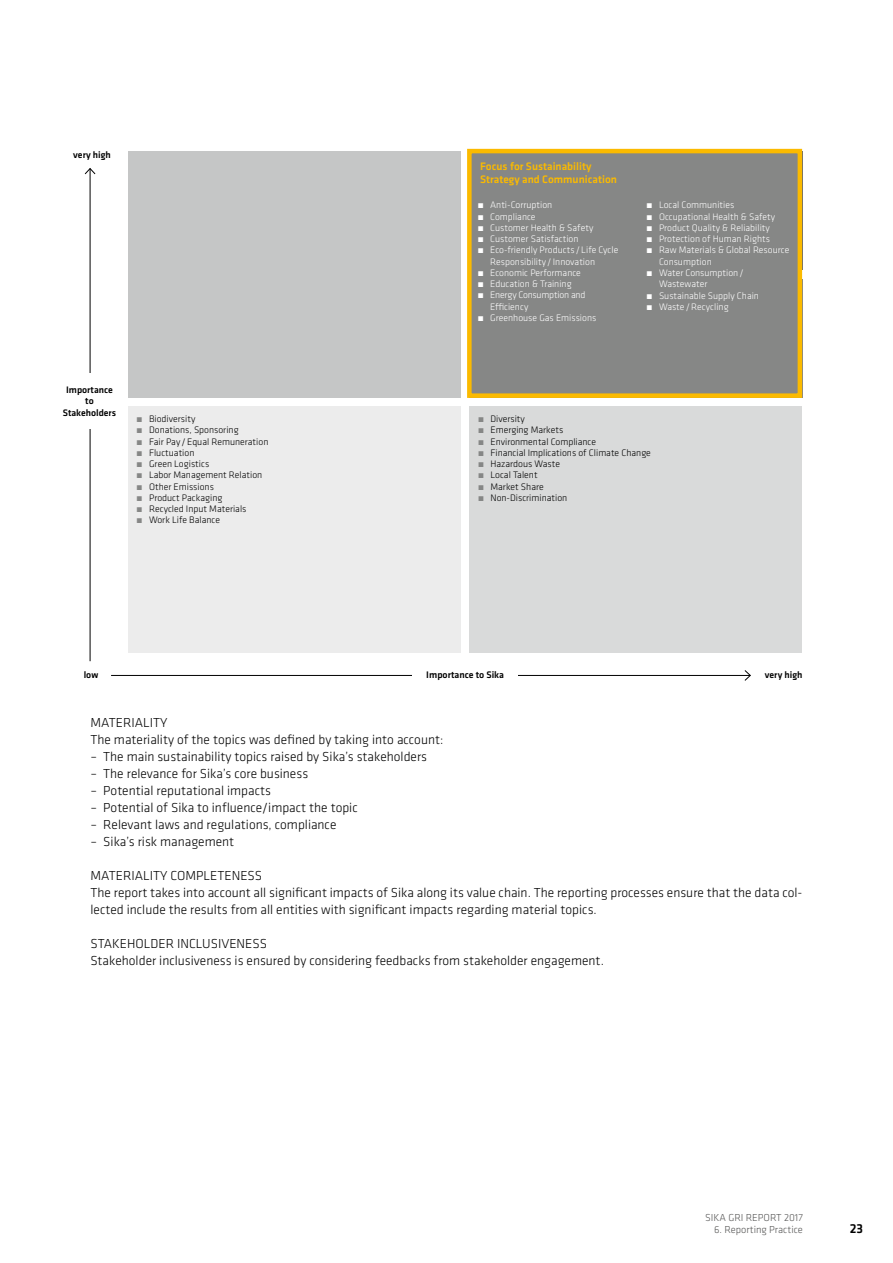
<style>
.page{position:relative;width:893px;height:1263px;background:#fff}
.page>*{position:absolute;margin:0;border:0;box-sizing:border-box;transform-origin:0 0}
.t1{font:300 13.5px/17px "Klavika";color:#000}
.t2{font:500 13.5px "Klavika";color:#000}
.t3{font:500 11.25px/12.8px "Klavika";color:#fbba00}
.t4{font:300 10.5px "Klavika";color:#565655}
.t5{font:500 9.9px "Klavika";color:#000}
.t6{font:300 9.75px "Klavika";color:#fff}
.t7{font:300 9.75px/11.2px "Klavika";color:#000}
.t8{font:500 9.75px/11.2px "Klavika";color:#000;text-align:center}
.t9{font:300 9.75px "Klavika";letter-spacing:-.02em;color:#fff}
.s1{color:#868786}
</style>
<div class="page">
<div style="left:469px;top:406px;width:333px;height:247px;background:#d9dada"></div>
<div style="left:128px;top:406px;width:333px;height:247px;background:#ececec"></div>
<div style="left:128px;top:151px;width:333px;height:247px;background:#c5c6c6"></div>
<div style="left:469px;top:151px;width:333px;height:247px;background:#868786"></div>
<div style="left:467px;top:149px;width:335px;height:249px;border:4px solid #fbba00"></div>
<hr style="left:90px;top:169px;width:1px;height:492px;background:#000">
<svg style="left:84px;top:168px;width:12px;height:7px"></svg>
<hr style="left:111px;top:675px;width:639px;height:1px;background:#000">
<svg style="left:744px;top:670px;width:7px;height:11px"></svg>
<div style="left:412px;top:661px;width:106px;height:17px;background:#fff"></div>
<div style="left:55px;top:373px;width:69px;height:55px;background:#fff"></div>
<p class="t8" style="left:73px;top:149px;width:39px">very high</p>
<p class="t8" style="left:63px;top:384px;width:55px">Importance to<br>Stakeholders</p>
<p class="t7" style="left:136px;top:413px;width:134px"><span class="s1">́</span> Biodiversity<br><span class="s1">́</span> Donations, Sponsoring<br><span class="s1">́</span> Fair Pay /Equal Remuneration <span class="s1">́</span> Fluctuation<br><span class="s1">́</span> Green Logistics<br><span class="s1">́</span> Labor Management Relation <span class="s1">́</span> Other Emissions<br><span class="s1">́</span> Product Packaging<br><span class="s1">́</span> Recycled Input Materials<br><span class="s1">́</span> Work Life Balance</p>
<p class="t3" style="left:480px;top:160px;width:138px">Focus for Sustainability<br>Strategy and Communication</p>
<p class="t6" style="left:477px;top:199px;width:76px">́ Anti-Corruption</p>
<p class="t6" style="left:477px;top:211px;width:60px">́ Compliance</p>
<p class="t6" style="left:477px;top:222px;width:117px">́ Customer Health &amp; Safety</p>
<p class="t6" style="left:477px;top:233px;width:103px">́ Customer Satisfaction</p>
<p class="t6" style="left:477px;top:244px;width:142px">́ Eco-friendly Products / Life Cycle</p>
<p class="t6" style="left:490px;top:256px;width:106px">Responsibility / Innovation</p>
<p class="t6" style="left:477px;top:267px;width:105px">́ Economic Performance</p>
<p class="t6" style="left:477px;top:278px;width:96px">́ Education &amp; Training</p>
<p class="t9" style="left:477px;top:289px;width:110px">́ Energy Consumption and</p>
<p class="t6" style="left:490px;top:301px;width:40px">Efficiency</p>
<p class="t6" style="left:477px;top:312px;width:120px">́ Greenhouse Gas Emissions</p>
<p class="t6" style="left:646px;top:199px;width:90px">́ Local Communities</p>
<p class="t6" style="left:646px;top:211px;width:130px">́ Occupational Health &amp; Safety</p>
<p class="t6" style="left:646px;top:222px;width:125px">́ Product Quality &amp; Reliability</p>
<p class="t6" style="left:646px;top:233px;width:125px">́ Protection of Human Rights</p>
<p class="t6" style="left:646px;top:244px;width:145px">́ Raw Materials &amp; Global Resource</p>
<p class="t6" style="left:659px;top:256px;width:54px">Consumption</p>
<p class="t6" style="left:646px;top:267px;width:99px">́ Water Consumption/</p>
<p class="t6" style="left:659px;top:278px;width:50px">Wastewater</p>
<p class="t6" style="left:646px;top:289px;width:114px">́ Sustainable Supply Chain</p>
<p class="t6" style="left:646px;top:301px;width:84px">́ Waste /Recycling</p>
<p class="t7" style="left:478px;top:413px;width:175px"><span class="s1">́</span> Diversity<br><span class="s1">́</span> Emerging Markets<br><span class="s1">́</span> Environmental Compliance<br><span class="s1">́</span> Financial Implications of Climate Change <span class="s1">́</span> Hazardous Waste<br><span class="s1">́</span> Local Talent<br><span class="s1">́</span> Market Share<br><span class="s1">́</span> Non-Discrimination</p>
<p class="t8" style="left:84px;top:669px;width:16px">low</p>
<p class="t5" style="left:426px;top:668px;width:79px">Importance to Sika</p>
<p class="t8" style="left:765px;top:669px;width:39px">very high</p>
<p class="t1" style="left:91px;top:714px;width:354px">MATERIALITY<br>The materiality of the topics was defined by taking into account:</p>
<p class="t1" style="left:91px;top:748px;width:338px">– The main sustainability topics raised by Sika’s stakeholders</p>
<p class="t1" style="left:91px;top:765px;width:219px">– The relevance for Sika’s core business</p>
<p class="t1" style="left:91px;top:782px;width:182px">– Potential reputational impacts</p>
<p class="t1" style="left:91px;top:799px;width:269px">– Potential of Sika to influence/impact the topic</p>
<p class="t1" style="left:91px;top:816px;width:247px">– Relevant laws and regulations, compliance</p>
<p class="t1" style="left:91px;top:833px;width:145px">– Sika’s risk management</p>
<p class="t1" style="left:91px;top:867px;width:713px">MATERIALITY COMPLETENESS<br>The report takes into account all significant impacts of Sika along its value chain. The reporting processes ensure that the data col&shy;lected include the results from all entities with significant impacts regarding material topics.</p>
<p class="t1" style="left:91px;top:935px;width:515px">STAKEHOLDER INCLUSIVENESS<br>Stakeholder inclusiveness is ensured by considering feedbacks from stakeholder engagement.</p>
<p class="t4" style="left:705px;top:1211px;width:99px">SIKA GRI REPORT 2017</p>
<p class="t4" style="left:714px;top:1223px;width:90px">6. Reporting Practice</p>
<p class="t2" style="left:850px;top:1219px;width:15px">23</p>
</div>
